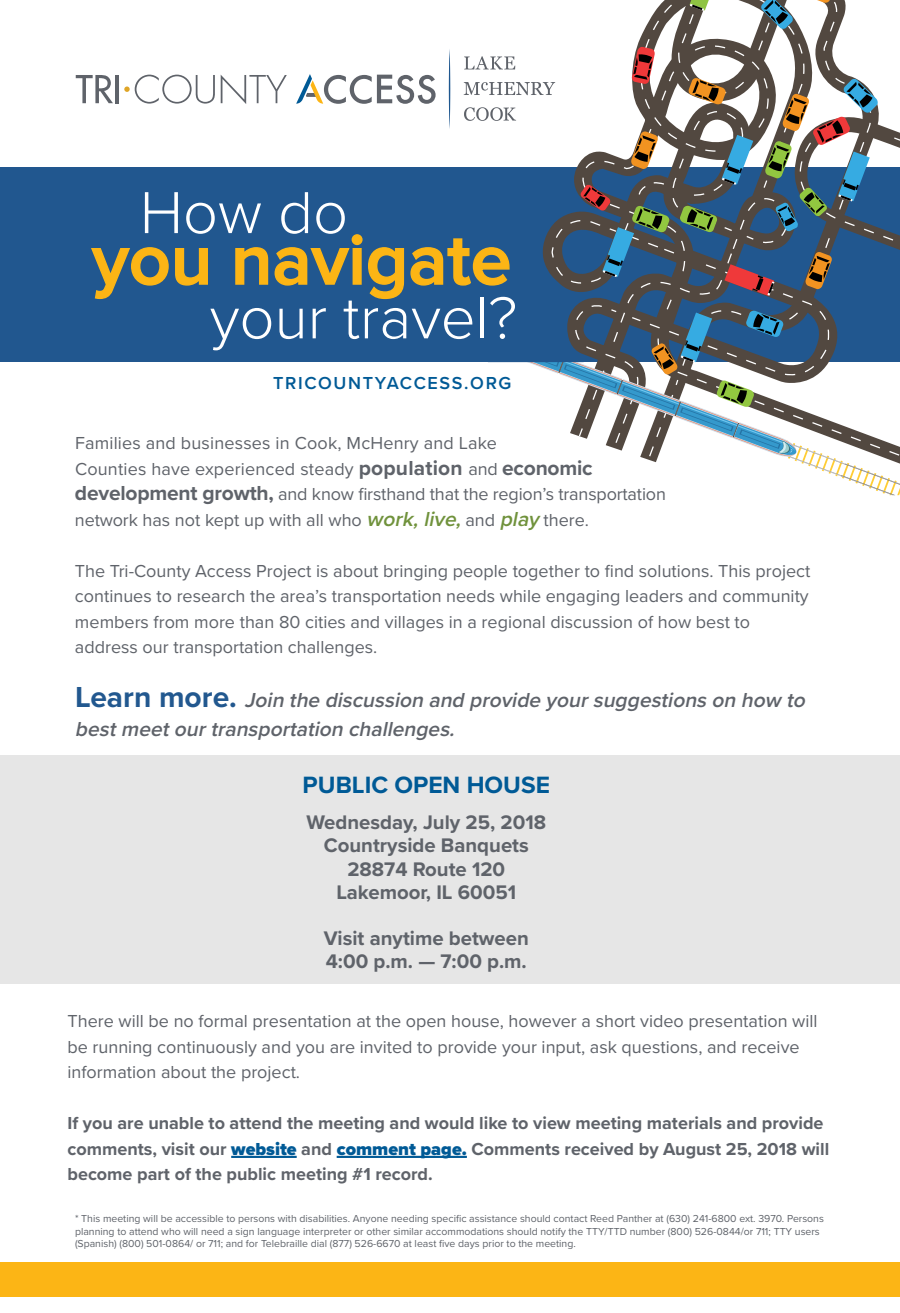
<style>
.page{position:relative;width:900px;height:1313px;background:#fff}
.page>*{position:absolute;margin:0;border:0;box-sizing:border-box;transform-origin:0 0}
.t1{font:600 73.05px "Proxima Nova";color:#fcb515}
.t2{font:300 61.35px "Proxima Nova";color:#fff}
.t3{font:700 24.45px "Proxima Nova";color:#005a96}
.t4{font:italic 600 21px/28.5px "Proxima Nova";color:#5f636a}
.t5{font:700 20.4px/23.1px "Proxima Nova";color:#5f636a;text-align:center}
.t6{font:18px/25.5px "Proxima Nova";color:#5f636a}
.t7{font:700 18px/25.5px "Proxima Nova";color:#5f636a}
.t8{font:600 18px "Proxima Nova";letter-spacing:.09em;color:#005a96}
.t9{font:10.5px/12.6px "Proxima Nova";color:#5f636a}
.s1{font-weight:700;font-size:21px}
.s2{font-weight:600;font-style:italic;font-size:21px;color:#70923c}
.s3{font-weight:700;font-style:normal;font-size:30px;color:#22588f}
.s4{font-weight:900;color:#005a96}
</style>
<div class="page">
<div style="left:0;top:1262px;width:900px;height:34px;background:#fcb515"></div>
<div style="left:0;top:755px;width:900px;height:229px;background:#e6e6e6"></div>
<div style="left:1px;top:167px;width:899px;height:195px;background:#21578f"></div>
<svg style="left:76px;top:75px;width:37px;height:28px"></svg>
<hr style="left:116px;top:75px;width:3px;height:28px;background:#5f636a">
<svg style="left:124px;top:75px;width:91px;height:29px"></svg>
<svg style="left:637px;top:0;width:209px;height:47px"></svg>
<svg style="left:690px;top:0;width:31px;height:11px"></svg>
<svg style="left:761px;top:0;width:72px;height:29px"></svg>
<svg style="left:91px;top:247px;width:117px;height:53px"></svg>
<svg style="left:221px;top:47px;width:679px;height:448px"></svg>
<div style="left:68px;top:382px;width:472px;height:53px;background:#fff"></div>
<hr style="left:231px;top:1155px;width:66px;height:3px;background:#005a96">
<hr style="left:337px;top:1155px;width:130px;height:3px;background:#005a96">
<h2 class="t2" style="left:140px;top:177px;width:210px">How do</h2>
<h1 class="t1" style="left:92px;top:218px;width:421px">you navigate</h1>
<h2 class="t2" style="left:210px;top:283px;width:309px">your travel?</h2>
<p class="t8" style="left:273px;top:370px;width:240px">TRICOUNTYACCESS.ORG</p>
<p class="t6" style="left:75px;top:430px;width:592px">Families and businesses in Cook, McHenry and Lake<br>Counties have experienced steady <span class="s1">population</span> and <span class="s1">economic development growth,</span> and know firsthand that the region’s transportation network has not kept up with all who <span class="s2">work,live,</span>and <span class="s2">play</span>there.</p>
<p class="t6" style="left:75px;top:557px;width:737px">The Tri-County Access Project is about bringing people together to find solutions. This project continues to research the area’s transportation needs while engaging leaders and community members from more than 80 cities and villages in a regional discussion of how best to address our transportation challenges.</p>
<p class="t4" style="left:75px;top:685px;width:737px"><span class="s3">L e a r n m o r e .</span> Join the discussion and provide yoursuggestionson how to bestmeetourtransportation challenges.</p>
<h3 class="t3" style="left:303px;top:766px;width:249px">PUBLIC OPEN HOUSE</h3>
<p class="t5" style="left:306px;top:810px;width:241px">Wednesday, July 25, 2018<br>Countryside Banquets<br>28874 Route 120<br>Lakemoor, IL 60051</p>
<p class="t5" style="left:324px;top:926px;width:207px;text-align:left">Visit anytime between<br>4:00 p.m. — 7:00 p.m.</p>
<p class="t6" style="left:68px;top:1007px;width:752px">There will be no formal presentation at the open house, however a short video presentation will be running continuously and you are invited to provide your input, ask questions, and receive information about the project.</p>
<p class="t7" style="left:68px;top:1110px;width:763px">If you are unable to attend the meeting and would like to view meeting materials and provide comments, visit our <span class="s4">website</span> and <span class="s4">comment page.</span> Comments received by August 25, 2018 will become part of the public meeting #1 record.</p>
<p class="t9" style="left:75px;top:1212px;width:750px">* This meeting will be accessible to persons with disabilities. Anyone needing specific assistance should contact Reed Panther at (630) 241-6800 ext. 3970. Persons planning to attend who will need a sign language interpreter or other similar accommodations should notify the TTY/TTD number (800) 526-0844/or 711; TTY users (Spanish) (800) 501-0864/ or 711; and for Telebraille dial (877) 526-6670 at least five days prior to the meeting.</p>
</div>
